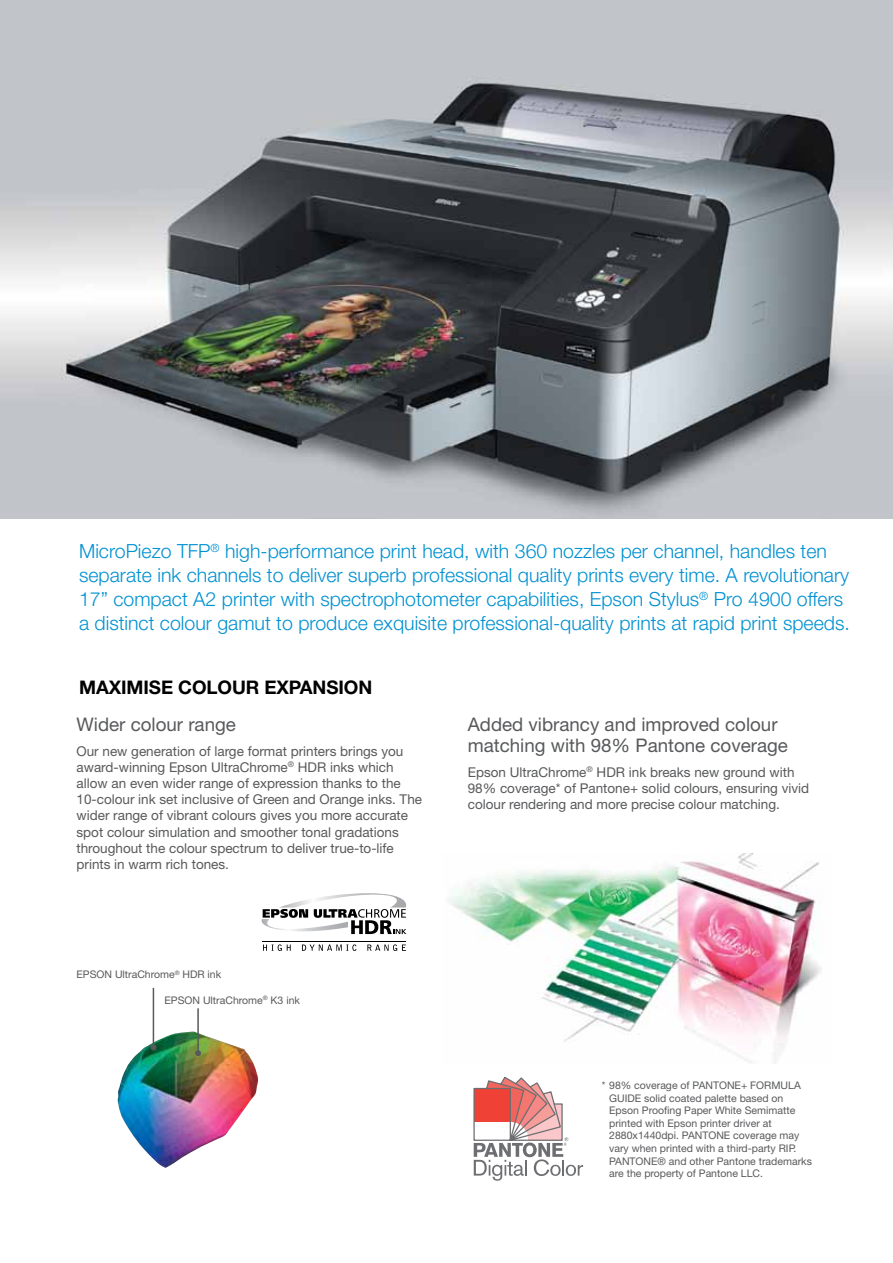
<style>
.page{position:relative;width:893px;height:1263px;background:#fff}
.page>*{position:absolute;margin:0;border:0;box-sizing:border-box;transform-origin:0 0}
.t1{font:300 19.5px/24px "Helvetica Neue LT Std";color:#0091d1}
.t2{font:18.75px/21px "Helvetica Neue";color:#58595b}
.t3{font:700 18.75px "Helvetica Neue LT Std";letter-spacing:-.005em;color:#000}
.t4{font:13.5px/16.2px "Helvetica Neue";color:#58595b}
.t5{font:10.5px/12.6px "Helvetica Neue";color:#58595b}
</style>
<div class="page">
<img style="left:0;top:0;width:893px;height:519px">
<img style="left:118px;top:1031px;width:140px;height:137px">
<hr style="left:153px;top:988px;width:1px;height:59px;background:#58595b">
<svg style="left:150px;top:1044px;width:6px;height:6px"></svg>
<hr style="left:197px;top:1008px;width:2px;height:45px;background:#58595b">
<svg style="left:195px;top:1050px;width:6px;height:6px"></svg>
<img style="left:448px;top:853px;width:373px;height:209px">
<svg style="left:473px;top:1076px;width:110px;height:105px"></svg>
<div style="left:348px;top:918px;width:20px;height:17px;background:#f3f3f3"></div>
<svg style="left:262px;top:893px;width:144px;height:41px"></svg>
<hr style="left:263px;top:941px;width:143px;height:1px;background:#000">
<svg style="left:263px;top:944px;width:28px;height:7px"></svg>
<svg style="left:302px;top:944px;width:54px;height:7px"></svg>
<svg style="left:367px;top:944px;width:39px;height:7px"></svg>
<p class="t1" style="left:79px;top:539px;width:772px">MicroPiezo TFP<sup>®</sup> high-performance print head, with 360 nozzles per channel, handles ten separate ink channels to deliver superb professional quality prints every time. A revolutionary 17” compact A2 printer with spectrophotometer capabilities, Epson Stylus<sup>®</sup> Pro 4900 offers a distinct colour gamut to produce exquisite professional-quality prints at rapid print speeds.</p>
<h2 class="t3" style="left:79px;top:675px;width:29px">MAXIMIS</h2>
<h2 class="t3" style="left:161px;top:675px;width:128px">E COLOUR EXPANSI</h2>
<h2 class="t3" style="left:344px;top:675px;width:27px">ON</h2>
<h2 class="t2" style="left:77px;top:713px;width:161px">Wider colour range</h2>
<p class="t4" style="left:77px;top:742px;width:328px">Our new generation of large format printers brings you award-winning Epson UltraChrome<sup>®</sup> HDR</p>
<p class="t4" style="left:77px;top:759px;width:347px;text-indent:254px">inks which allow an even wider range of expression thanks to the 10-colour ink set inclusive of Green and Orange inks. The wider range of vibrant colours gives you more accurate spot colour simulation and smoother tonal gradations throughout the colour spectrum to deliver true-to-life prints in warm rich tones.</p>
<p class="t5" style="left:77px;top:968px;width:115px">EPSON UltraChrome<sup>®</sup> HDR</p>
<p class="t5" style="left:208px;top:968px;width:15px">ink</p>
<p class="t5" style="left:165px;top:993px;width:137px">EPSON UltraChrome<sup>®</sup> K3 ink</p>
<h2 class="t2" style="left:468px;top:713px;width:322px">Added vibrancy and improved colour matching with 98% Pantone coverage</h2>
<p class="t4" style="left:468px;top:763px;width:139px">Epson UltraChrome<sup>®</sup> HDR</p>
<p class="t4" style="left:468px;top:763px;width:343px;text-indent:161px">ink breaks new ground with<br>98% coverage* of Pantone+ solid colours, ensuring vivid colour rendering and more precise colour matching.</p>
<p class="t5" style="left:602px;top:1079px;width:112px">* 98% coverage of PANTONE</p>
<p class="t5" style="left:741px;top:1079px;width:61px">+ FORMULA</p>
<p class="t5" style="left:602px;top:1091px;width:8px">GUIDE</p>
<p class="t5" style="left:644px;top:1091px;width:141px">solid coated palette based on</p>
<p class="t5" style="left:602px;top:1104px;width:195px">Epson Proofing Paper White Semimatte</p>
<p class="t5" style="left:609px;top:1116px;width:164px">printed with Epson printer driver at</p>
<p class="t5" style="left:609px;top:1129px;width:94px">2880x1440dpi. PANTONE</p>
<p class="t5" style="left:609px;top:1129px;width:192px;text-indent:124px">coverage may vary when printed with a third-party RI P.<br>PANTONE</p>
<p class="t5" style="left:609px;top:1154px;width:204px;text-indent:48px">® and other Pantone trademarks are the property of Pantone LLC.</p>
</div>
